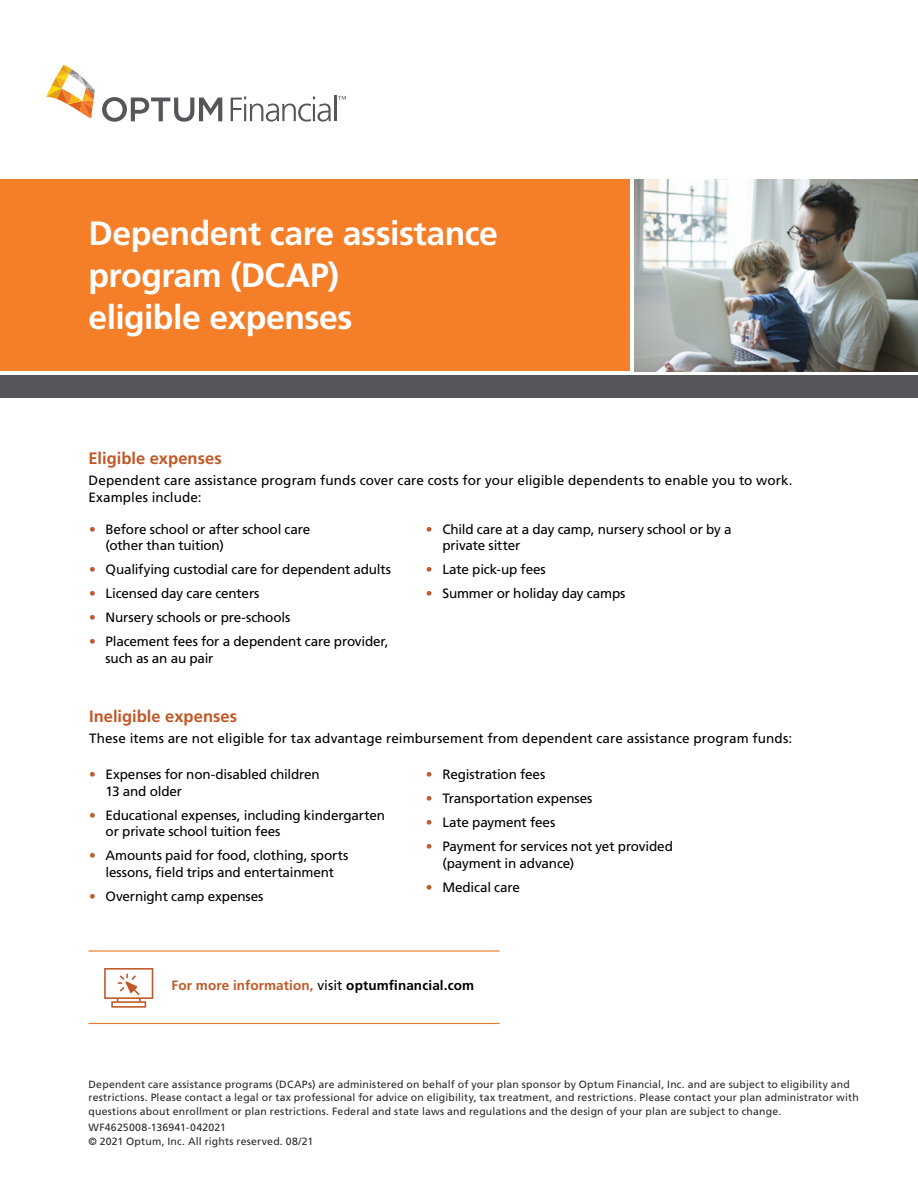
<style>
.page{position:relative;width:918px;height:1188px;background:#fff}
.page>*{position:absolute;margin:0;border:0;box-sizing:border-box;transform-origin:0 0}
.t1{font:700 33.75px/42px "Frutiger LT Pro";letter-spacing:-.015em;color:#fff}
.t2{font:700 16.5px "Frutiger LT Pro";color:#c15827}
.t3{font:13.5px/16.5px "Frutiger LT Pro";letter-spacing:-.01em;color:#000}
.t4{font:13.5px/16.5px "Frutiger LT Pro";letter-spacing:.01em;color:#000}
.t5{font:700 13.5px "Frutiger LT Pro";letter-spacing:.01em;color:#c15827}
.t6{font:10.5px/13.5px "Frutiger LT Pro";letter-spacing:.015em;color:#282a2e}
.s1{color:#c15827}
.s2{font-weight:400;color:#000}
.s3{color:#000}
</style>
<div class="page">
<svg style="left:231px;top:97px;width:100px;height:25px"></svg>
<hr style="left:334px;top:96px;width:2px;height:25px;background:#55565a">
<svg style="left:46px;top:65px;width:49px;height:54px"></svg>
<svg style="left:102px;top:97px;width:120px;height:25px"></svg>
<svg style="left:338px;top:96px;width:8px;height:4px"></svg>
<div style="left:0;top:180px;width:630px;height:191px;background:#f57e29"></div>
<div style="left:0;top:375px;width:918px;height:22px;background:#55565a"></div>
<img style="left:634px;top:180px;width:284px;height:191px">
<hr style="left:88px;top:1023px;width:412px;height:1px;background:#e77724">
<hr style="left:88px;top:950px;width:412px;height:2px;background:#e77724">
<svg style="left:104px;top:968px;width:49px;height:40px"></svg>
<h1 class="t1" style="left:88px;top:212px;width:411px">Dependent care assistance program (DCAP)<br>eligible expenses</h1>
<p class="t2" style="left:88px;top:449px;width:135px">Eligible expenses</p>
<p class="t4" style="left:88px;top:472px;width:706px">Dependent care assistance program funds cover care costs for your eligible dependents to enable you to work.<br>Examples include:</p>
<p class="t3" style="left:106px;top:521px;width:206px;text-indent:-16px"><span class="s1">•</span> Before school or after school care (other than tuition)</p>
<p class="t3" style="left:89px;top:561px;width:304px"><span class="s1">•</span> Qualifying custodial care for dependent adults</p>
<p class="t3" style="left:89px;top:585px;width:172px"><span class="s1">•</span> Licensed day care centers</p>
<p class="t3" style="left:89px;top:609px;width:203px"><span class="s1">•</span> Nursery schools or pre-schools</p>
<p class="t3" style="left:106px;top:633px;width:285px;text-indent:-16px"><span class="s1">•</span> Placement fees for a dependent care provider, such as an au pair</p>
<p class="t3" style="left:442px;top:521px;width:291px;text-indent:-16px"><span class="s1">•</span> Child care at a day camp, nursery school or by a private sitter</p>
<p class="t3" style="left:426px;top:561px;width:121px"><span class="s1">•</span> Late pick-up fees</p>
<p class="t3" style="left:426px;top:585px;width:201px"><span class="s1">•</span> Summer or holiday day camps</p>
<p class="t2" style="left:89px;top:707px;width:150px">Ineligible expenses</p>
<p class="t4" style="left:89px;top:730px;width:705px">These items are not eligible for tax advantage reimbursement from dependent care assistance program funds:</p>
<p class="t3" style="left:106px;top:767px;width:216px;text-indent:-16px"><span class="s1">•</span> Expenses for non-disabled children<br>13 and older</p>
<p class="t3" style="left:106px;top:807px;width:281px;text-indent:-16px"><span class="s1">•</span> Educational expenses, including kindergarten or private school tuition fees</p>
<p class="t3" style="left:89px;top:848px;width:261px;text-align:center"><span class="s1">•</span> Amounts paid for food, clothing, sports lessons, field trips and entertainment</p>
<p class="t3" style="left:89px;top:888px;width:176px"><span class="s1">•</span> Overnight camp expenses</p>
<p class="t3" style="left:426px;top:767px;width:121px"><span class="s1">•</span> Registration fees</p>
<p class="t3" style="left:426px;top:791px;width:168px"><span class="s1">•</span> Transportation expenses</p>
<p class="t3" style="left:426px;top:815px;width:131px"><span class="s1">•</span> Late payment fees</p>
<p class="t3" style="left:442px;top:839px;width:232px;text-indent:-16px"><span class="s1">•</span> Payment for services not yet provided (payment in advance)</p>
<p class="t3" style="left:426px;top:879px;width:96px"><span class="s1">•</span> Medical care</p>
<p class="t5" style="left:172px;top:977px;width:304px">For more information, <span class="s2">visit</span> <span class="s3">optumfinancial.com</span></p>
<p class="t6" style="left:88px;top:1078px;width:772px">Dependent care assistance programs (DCAPs) are administered on behalf of your plan sponsor by Optum Financial, Inc. and are subject to eligibility and restrictions. Please contact a legal or tax professional for advice on eligibility, tax treatment, and restrictions. Please contact your plan administrator with questions about enrollment or plan restrictions. Federal and state laws and regulations and the design of your plan are subject to change.</p>
<p class="t6" style="left:88px;top:1121px;width:226px">WF4625008-136941-042021<br>© 2021 Optum, Inc. All rights reserved. 08/21</p>
</div>
